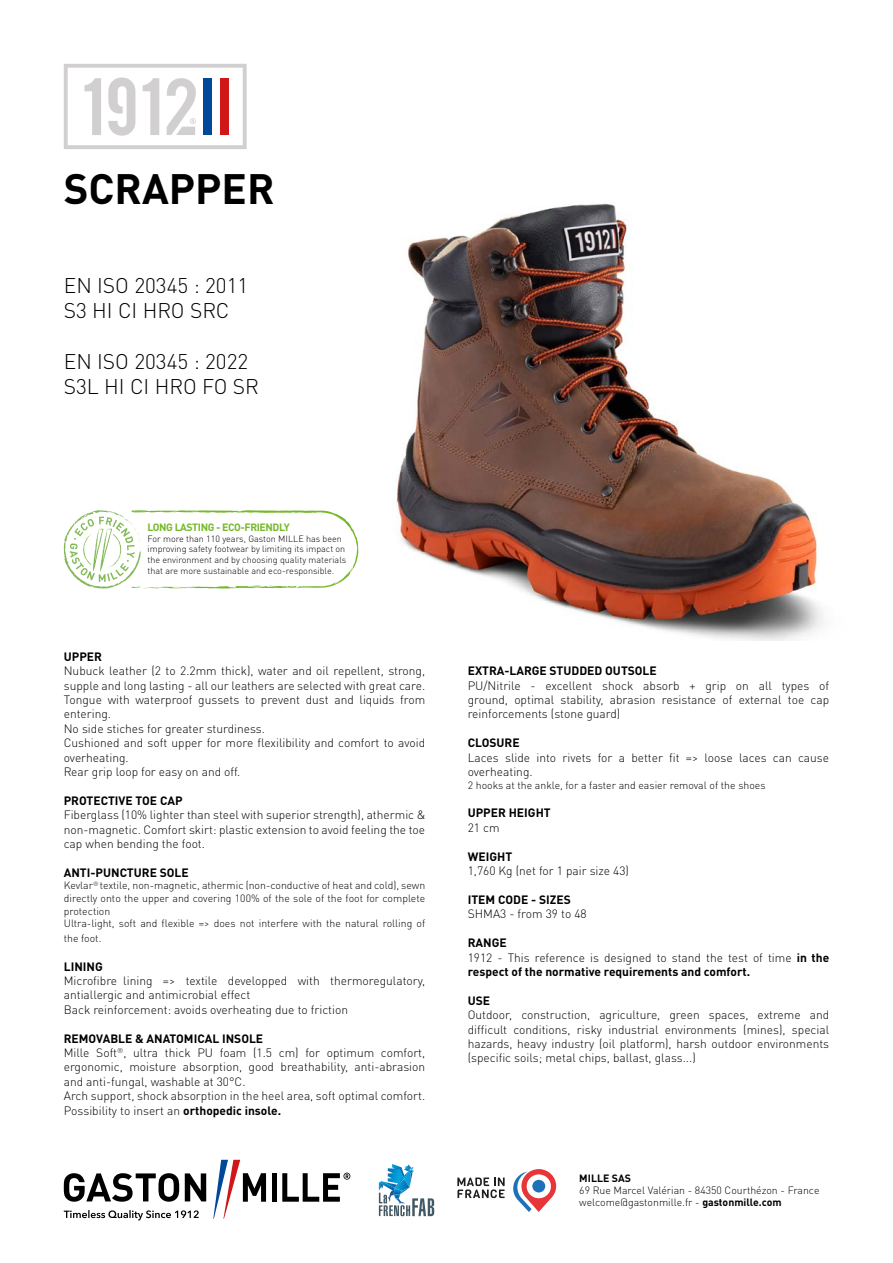
<style>
.page{position:relative;width:893px;height:1263px;background:#fff}
.page>*{position:absolute;margin:0;border:0;box-sizing:border-box;transform-origin:0 0}
.t1{font:700 42px "DIN Pro";color:#000}
.t2{font:300 21px/25.2px "DIN Pro";color:#000}
.t3{font:300 12px/14.4px "DIN Pro";color:#000}
.t4{font:700 12px/14.4px "DIN Pro";color:#000}
.t5{font:300 10.5px/12.6px "DIN Pro";color:#000}
.t6{font:700 10.5px "DIN Pro";letter-spacing:-.04em;color:#76b82a}
.t7{font:700 10.5px "DIN Pro";color:#000}
.t8{font:300 9px/10.8px "DIN Pro";color:#000}
.s1{font-weight:700}
.s2{font-weight:300}
</style>
<div class="page">
<svg style="left:513px;top:1169px;width:43px;height:43px"></svg>
<div style="left:532px;top:1180px;width:13px;height:12px;background:#1d71b8;border-radius:50%"></div>
<svg style="left:457px;top:1177px;width:48px;height:21px"></svg>
<svg style="left:64px;top:510px;width:294px;height:79px"></svg>
<svg style="left:379px;top:1164px;width:55px;height:52px"></svg>
<svg style="left:64px;top:64px;width:183px;height:85px"></svg>
<svg style="left:64px;top:1210px;width:135px;height:10px"></svg>
<svg style="left:213px;top:1160px;width:53px;height:59px"></svg>
<div style="left:272px;top:1173px;width:5px;height:29px;background:#000"></div>
<svg style="left:282px;top:1172px;width:68px;height:30px"></svg>
<svg style="left:64px;top:1173px;width:142px;height:29px"></svg>
<img style="left:396px;top:203px;width:427px;height:437px">
<h1 class="t1" style="left:64px;top:156px;width:212px">SCRAPPER</h1>
<h2 class="t2" style="left:64px;top:271px;width:186px">EN ISO 20345 : 2011<br>S3 HI CI HRO SRC</h2>
<h2 class="t2" style="left:64px;top:347px;width:197px">EN ISO 20345 : 2022<br>S3L HI CI HRO FO SR</h2>
<p class="t6" style="left:148px;top:519px;width:144px">LONG LASTING - ECO-FRIENDLY</p>
<p class="t8" style="left:148px;top:532px;width:200px">For more than 110 years, Gaston MILLE has been improving safety footwear by limiting its impact on the environment and by choosing quality materials that are more sustainable and eco-responsible.</p>
<p class="t4" style="left:64px;top:649px;width:40px">UPPER</p>
<p class="t3" style="left:64px;top:663px;width:363px">Nubuck leather (2 to 2.2mm thick), water and oil repellent, strong, supple and long lasting - all our leathers are selected with great care.<br>Tongue with waterproof gussets to prevent dust and liquids from entering.<br>No side stiches for greater sturdiness.<br>Cushioned and soft upper for more flexilibility and comfort to avoid overheating.<br>Rear grip loop for easy on and off.</p>
<p class="t4" style="left:64px;top:793px;width:120px">PROTECTIVE TOE CAP</p>
<p class="t3" style="left:64px;top:807px;width:363px;text-align:justify">Fiberglass (10% lighter than steel with superior strength), athermic &amp; non-magnetic. Comfort skirt: plastic extension to avoid feeling the toe cap when bending the foot.</p>
<p class="t4" style="left:64px;top:865px;width:126px">ANTI-PUNCTURE SOLE</p>
<p class="t5" style="left:64px;top:879px;width:363px">Kevlar<sup>®</sup> textile, non-magnetic, athermic (non-conductive of heat and cold), sewn directly onto the upper and covering 100% of the sole of the foot for complete protection<br>Ultra-light, soft and flexible =&gt; does not interfere with the natural rolling of</p>
<p class="t5" style="left:64px;top:931px;width:39px">the foot.</p>
<p class="t4" style="left:64px;top:958px;width:41px">LINING</p>
<p class="t3" style="left:64px;top:972px;width:363px">Microfibre lining =&gt; textile developped with thermoregulatory, antiallergic and antimicrobial effect<br>Back reinforcement: avoids overheating due to friction</p>
<p class="t3" style="left:64px;top:1030px;width:363px"><span class="s1">REMOVABLE &amp; ANATOMICAL INSOLE<br></span>Mille Soft<sup>®</sup>, ultra thick PU foam (1.5 cm) for optimum comfort, ergonomic, moisture absorption, good breathability, anti-abrasion and anti-fungal, washable at 30°C.<br>Arch support, shock absorption in the heel area, soft optimal comfort.<br>Possibility to insert an <span class="s1">orthopedic insole.</span></p>
<p class="t4" style="left:468px;top:663px;width:190px">EXTRA-LARGE STUDDED OUTSOLE</p>
<p class="t3" style="left:468px;top:677px;width:363px;text-align:justify">PU/Nitrile - excellent shock absorb + grip on all types of ground, optimal stability, abrasion resistance of external toe cap reinforcements (stone guard)</p>
<p class="t4" style="left:468px;top:735px;width:53px">CLOSURE</p>
<p class="t3" style="left:468px;top:749px;width:363px">Laces slide into rivets for a better fit =&gt; loose laces can cause overheating.</p>
<p class="t5" style="left:468px;top:778px;width:299px">2 hooks at the ankle, for a faster and easier removal of the shoes</p>
<p class="t4" style="left:468px;top:805px;width:85px">UPPER HEIGHT</p>
<p class="t3" style="left:468px;top:819px;width:33px">21 cm</p>
<p class="t4" style="left:468px;top:848px;width:46px">WEIGHT</p>
<p class="t3" style="left:468px;top:863px;width:163px">1,760 Kg (net for 1 pair size 43)</p>
<p class="t4" style="left:468px;top:892px;width:105px">ITEM CODE - SIZES</p>
<p class="t3" style="left:468px;top:906px;width:120px">SHMA3 - from 39 to 48</p>
<p class="t4" style="left:468px;top:935px;width:363px">RANGE<br><span class="s2">1912 - This reference is designed to stand the test of time</span> in the respect of the normative requirements and comfort.</p>
<p class="t4" style="left:468px;top:992px;width:24px">USE</p>
<p class="t3" style="left:468px;top:1007px;width:363px;text-align:justify">Outdoor, construction, agriculture, green spaces, extreme and difficult conditions, risky industrial environments (mines), special hazards, heavy industry (oil platform), harsh outdoor environments (specific soils; metal chips, ballast, glass...)</p>
<p class="t7" style="left:579px;top:1170px;width:53px">MILLE SAS</p>
<p class="t5" style="left:579px;top:1183px;width:242px;line-height:12px">69 Rue Marcel Valérian - 84350 Courthézon - France welcome@gastonmille.fr - <span class="s1">gastonmille.com</span></p>
</div>
